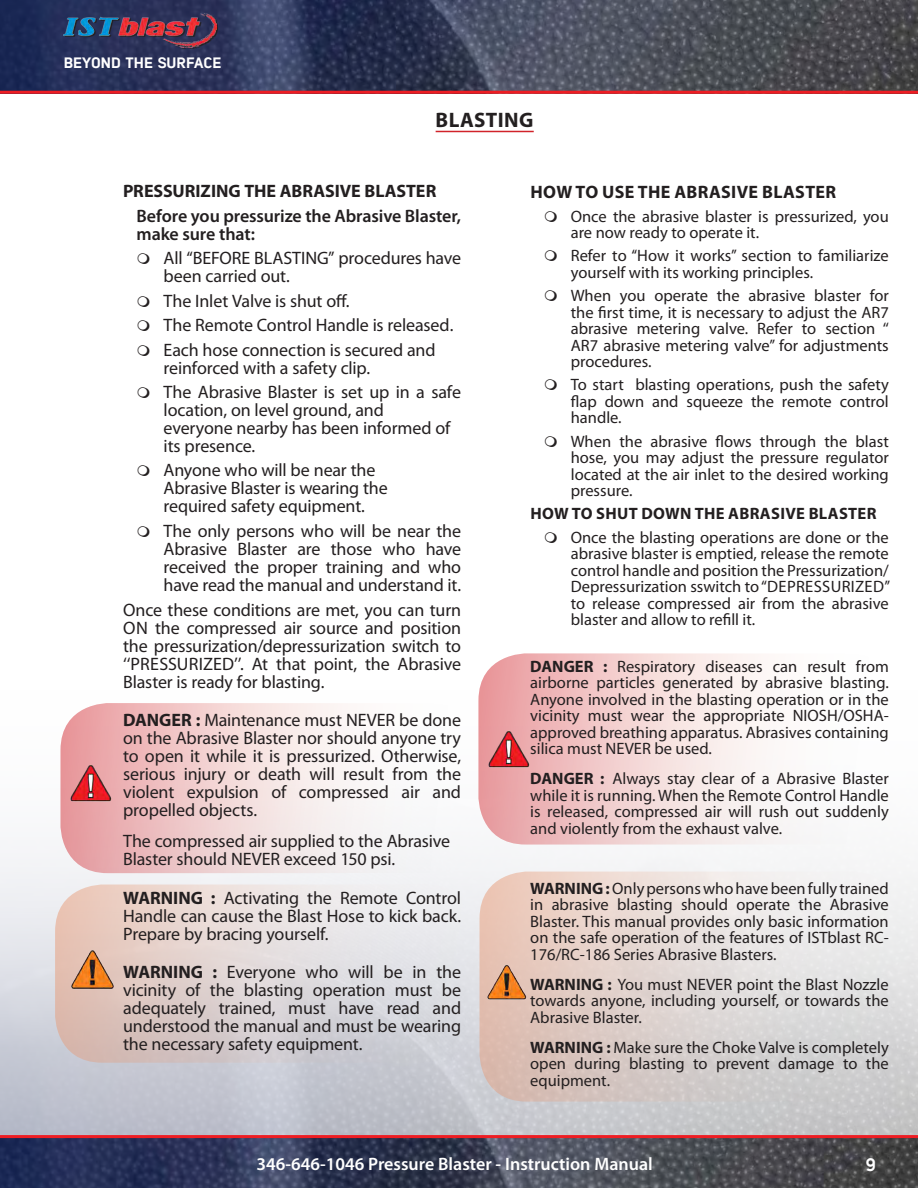
<style>
.page{position:relative;width:918px;height:1188px;background:#fff}
.page>*{position:absolute;margin:0;border:0;box-sizing:border-box;transform-origin:0 0}
.Paragraph_Style_TOC{font:700 21px "Myriad Pro";letter-spacing:.02em;color:#231f20}
.t1{font:18px/18px "Myriad Pro";letter-spacing:-.01em;color:#231f20}
.t2{font:700 18px "Myriad Pro";letter-spacing:.005em;color:#231f20}
.t3{font:600 18px/18px "Myriad Pro";letter-spacing:-.005em;color:#231f20}
.t4{font:600 18px "Myriad Pro";color:#fff}
.t5{font:18px "Lintel Regular 6";color:#fff}
.t6{font:16.5px/16.5px "Myriad Pro";color:#231f20;text-align:justify}
.t7{font:700 16.5px "Myriad Pro";letter-spacing:.02em;color:#231f20}
.t8{font:15px "Lintel Regular 6";color:#fff;scale:1.05 1}
.s1{font-weight:700}
</style>
<div class="page">
<img style="left:0;top:1138px;width:918px;height:50px">
<img style="left:0;top:0;width:918px;height:91px">
<hr style="left:0;top:91px;width:918px;height:3px;background:#ee1d23">
<div style="left:65px;top:14px;width:153px;height:35px;background:#231f20;opacity:.97"></div>
<img style="left:64px;top:13px;width:153px;height:35px">
<svg style="left:0;top:660px;width:918px;height:475px"></svg>
<hr style="left:0;top:1135px;width:918px;height:3px;background:#ee1d23">
<hr style="left:436px;top:131px;width:98px;height:1px;background:#d1232a">
<svg style="left:60px;top:703px;width:420px;height:170px"></svg>
<img style="left:69px;top:762px;width:43px;height:42px">
<svg style="left:478px;top:653px;width:420px;height:192px"></svg>
<img style="left:487px;top:728px;width:43px;height:41px">
<svg style="left:55px;top:885px;width:420px;height:178px;background:#dfd5d4"></svg>
<img style="left:71px;top:946px;width:45px;height:46px">
<svg style="left:480px;top:872px;width:419px;height:230px;background:#e0d5d1"></svg>
<img style="left:487px;top:961px;width:41px;height:42px">
<p class="t8" style="left:64px;top:53px;width:152px">BEYOND THE SURFACE</p>
<p class="Paragraph_Style_TOC" style="left:436px;top:106px;width:99px">BLASTING</p>
<p class="t2" style="left:123px;top:179px;width:315px">PRESSURIZING THE ABRASIVE BLASTER</p>
<p class="t3" style="left:137px;top:206px;width:326px">Before you pressurize the Abrasive Blaster, make sure that:</p>
<p class="t1" style="left:164px;top:249px;width:299px">All “BEFORE BLASTING” procedures have been carried out.</p>
<p class="t1" style="left:164px;top:291px;width:188px">The Inlet Valve is shut off.</p>
<p class="t1" style="left:164px;top:316px;width:291px">The Remote Control Handle is released.</p>
<p class="t1" style="left:164px;top:340px;width:274px">Each hose connection is secured and reinforced with a safety clip.</p>
<p class="t1" style="left:164px;top:383px;width:299px">The Abrasive Blaster is set up in a safe location, on level ground, and<br>everyone nearby has been informed of its presence.</p>
<p class="t1" style="left:164px;top:461px;width:226px">Anyone who will be near the<br>Abrasive Blaster is wearing the required safety equipment.</p>
<p class="t1" style="left:164px;top:522px;width:299px;text-align:justify">The only persons who will be near the Abrasive Blaster are those who have received the proper training and who have read the manual and understand it.</p>
<p class="t1" style="left:123px;top:600px;width:340px;text-align:justify">Once these conditions are met, you can turn ON the compressed air source and position the pressurization/depressurization switch to ‘‘PRESSURIZED’’. At that point, the Abrasive Blaster is ready for blasting.</p>
<p class="t1" style="left:123px;top:711px;width:340px;text-align:justify"><span class="s1">DANGER :</span> Maintenance must NEVER be done on the Abrasive Blaster nor should anyone try to open it while it is pressurized. Otherwise, serious injury or death will result from the violent expulsion of compressed air and propelled objects.</p>
<p class="t1" style="left:123px;top:832px;width:329px">The compressed air supplied to the Abrasive<br>Blaster should NEVER exceed 150 psi.</p>
<p class="t1" style="left:123px;top:888px;width:339px;text-align:justify"><span class="s1">WARNING :</span> Activating the Remote Control Handle can cause the Blast Hose to kick back.<br>Prepare by bracing yourself.</p>
<p class="t1" style="left:123px;top:963px;width:340px;text-align:justify"><span class="s1">WARNING :</span> Everyone who will be in the vicinity of the blasting operation must be adequately trained, must have read and understood the manual and must be wearing the necessary safety equipment.</p>
<p class="t2" style="left:530px;top:180px;width:307px">HOW TO USE THE ABRASIVE BLASTER</p>
<p class="t6" style="left:571px;top:207px;width:320px">Once the abrasive blaster is pressurized, you are now ready to operate it.</p>
<p class="t6" style="left:571px;top:247px;width:320px">Refer to ‘‘How it works’’ section to familiarize yourself with its working principles.</p>
<p class="t6" style="left:571px;top:287px;width:320px">When you operate the abrasive blaster for the first time, it is necessary to adjust the AR7 abrasive metering valve. Refer to section ‘‘ AR7 abrasive metering valve’’ for adjustments procedures.</p>
<p class="t6" style="left:571px;top:376px;width:320px">To start blasting operations, push the safety flap down and squeeze the remote control handle.</p>
<p class="t6" style="left:571px;top:432px;width:320px">When the abrasive flows through the blast hose, you may adjust the pressure regulator located at the air inlet to the desired working pressure.</p>
<p class="t7" style="left:530px;top:503px;width:348px">HOW TO SHUT DOWN THE ABRASIVE BLASTER</p>
<p class="t6" style="left:571px;top:528px;width:321px;text-align:left">Once the blasting operations are done or the abrasive blaster is emptied, release the remote control handle and position the Pressurization/ Depressurization sswitch to “DEPRESSURIZED’’ to release compressed air from the abrasive blaster and allow to refill it.</p>
<p class="t6" style="left:530px;top:657px;width:360px"><span class="s1">DANGER :</span> Respiratory diseases can result from airborne particles generated by abrasive blasting.<br>Anyone involved in the blasting operation or in the vicinity must wear the appropriate NIOSH/OSHA&shy;approved breathing apparatus. Abrasives containing silica must NEVER be used.</p>
<p class="t6" style="left:530px;top:770px;width:360px"><span class="s1">DANGER :</span> Always stay clear of a Abrasive Blaster while it is running. When the Remote Control Handle is released, compressed air will rush out suddenly and violently from the exhaust valve.</p>
<p class="t6" style="left:530px;top:879px;width:360px"><span class="s1">WARNING :</span> Only persons who have been fully trained in abrasive blasting should operate the Abrasive Blaster. This manual provides only basic information on the safe operation of the features of ISTblast RC-176/RC-186 Series Abrasive Blasters.</p>
<p class="t6" style="left:530px;top:975px;width:360px"><span class="s1">WARNING :</span> You must NEVER point the Blast Nozzle towards anyone, including yourself, or towards the Abrasive Blaster.</p>
<p class="t6" style="left:530px;top:1038px;width:360px"><span class="s1">WARNING :</span> Make sure the Choke Valve is completely open during blasting to prevent damage to the equipment.</p>
<p class="t4" style="left:256px;top:1153px;width:398px">346-646-1046 Pressure Blaster - Instruction Manual</p>
<p class="t5" style="left:865px;top:1152px;width:12px">9</p>
</div>
